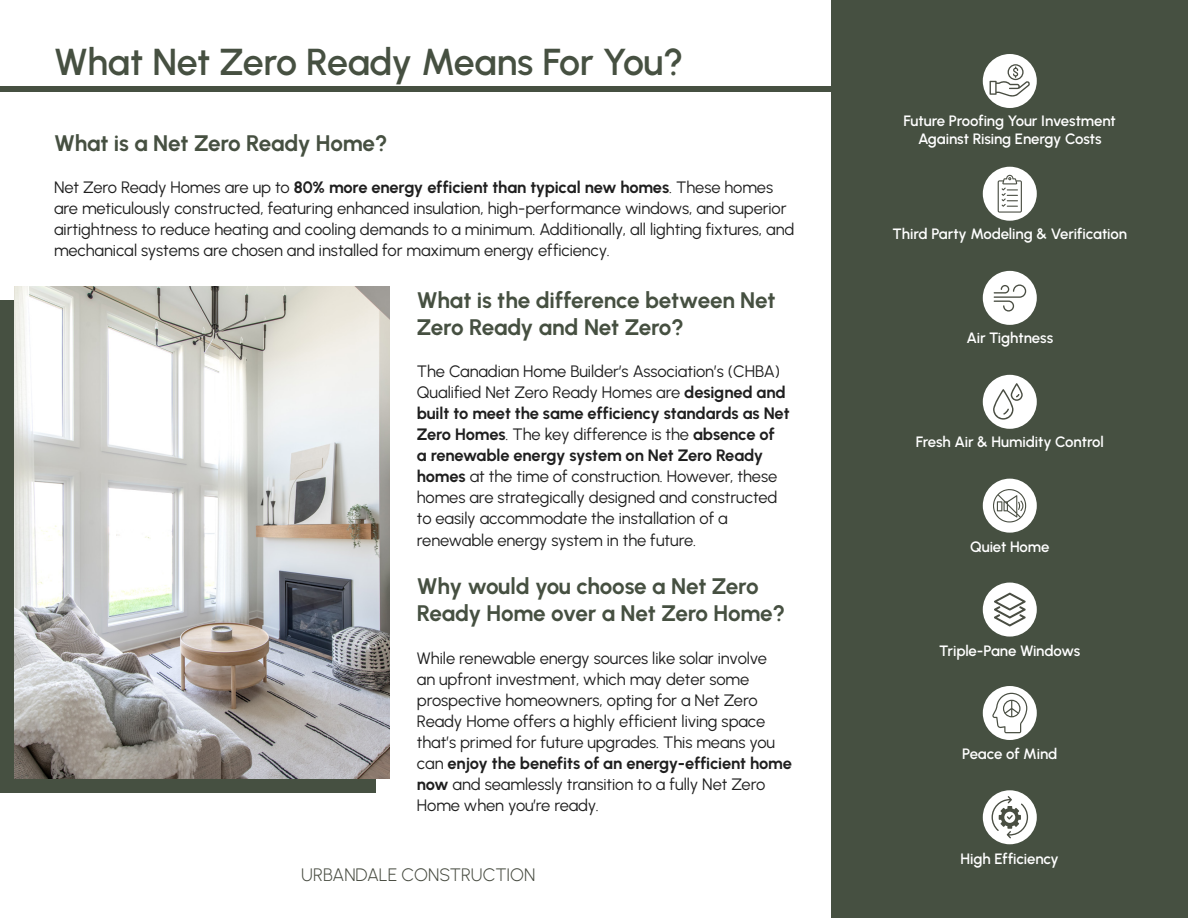
<style>
.page{position:relative;width:1188px;height:918px;background:#fff}
.page>*{position:absolute;margin:0;border:0;box-sizing:border-box;transform-origin:0 0}
.t1{font:600 37.5px "Urbanist";letter-spacing:-.01em;color:#465041}
.t2{font:700 22.5px/27px "Urbanist";letter-spacing:-.01em;color:#465041}
.t3{font:300 18px "Urbanist";color:#474b40}
.Paragraph_Style_1{font:16.5px/21px "Urbanist";letter-spacing:-.005em;color:#1f1f1f}
.t4{font:600 15px/18px "Urbanist";letter-spacing:-.01em;color:#fff;text-align:center}
.s1{font-weight:700}
</style>
<div class="page">
<div style="left:0;top:301px;width:375px;height:492px;background:#465041"></div>
<div style="left:832px;top:0;width:356px;height:918px;background:#465041"></div>
<div style="left:983px;top:54px;width:54px;height:54px;background:#fff;border-radius:50%"></div>
<svg style="left:990px;top:64px;width:40px;height:33px"></svg>
<div style="left:983px;top:167px;width:54px;height:54px;background:#fff;border-radius:50%"></div>
<svg style="left:998px;top:175px;width:24px;height:38px"></svg>
<div style="left:983px;top:271px;width:54px;height:54px;background:#fff;border-radius:50%"></div>
<svg style="left:994px;top:284px;width:32px;height:28px"></svg>
<div style="left:983px;top:375px;width:54px;height:54px;background:#fff;border-radius:50%"></div>
<svg style="left:993px;top:383px;width:30px;height:37px"></svg>
<div style="left:983px;top:479px;width:54px;height:54px;background:#fff;border-radius:50%"></div>
<svg style="left:993px;top:489px;width:33px;height:33px"></svg>
<div style="left:983px;top:583px;width:54px;height:54px;background:#fff;border-radius:50%"></div>
<svg style="left:994px;top:593px;width:32px;height:33px"></svg>
<div style="left:983px;top:686px;width:54px;height:54px;background:#fff;border-radius:50%"></div>
<svg style="left:992px;top:693px;width:35px;height:40px"></svg>
<div style="left:983px;top:790px;width:54px;height:54px;background:#fff;border-radius:50%"></div>
<svg style="left:992px;top:796px;width:36px;height:42px"></svg>
<div style="left:0;top:87px;width:832px;height:5px;background:#465041"></div>
<img style="left:14px;top:286px;width:376px;height:492px">
<p class="t1" style="left:54px;top:36px;width:631px">What Net Zero Ready Means For You?</p>
<p class="t2" style="left:54px;top:128px;width:335px">What is a Net Zero Ready Home?</p>
<p class="Paragraph_Style_1" style="left:54px;top:176px;width:742px">Net Zero Ready Homes are up to <span class="s1">80% more energy efficient than typical new homes</span>. These homes are meticulously constructed, featuring enhanced insulation, high-performance windows, and superior airtightness to reduce heating and cooling demands to a minimum. Additionally, all lighting fixtures, and mechanical systems are chosen and installed for maximum energy efficiency.</p>
<p class="t2" style="left:417px;top:285px;width:360px">What is the difference between Net<br>Zero Ready and Net Zero?</p>
<p class="Paragraph_Style_1" style="left:417px;top:360px;width:374px">The Canadian Home Builder’s Association’s (CHBA)<br>Qualified Net Zero Ready Homes are <span class="s1">designed and built to meet the same efficiency standards as Net Zero Homes</span>. The key difference is the <span class="s1">absence of<br>a renewable energy system on Net Zero Ready homes</span> at the time of construction. However, these homes are strategically designed and constructed to easily accommodate the installation of a renewable energy system in the future.</p>
<p class="t2" style="left:417px;top:572px;width:370px">Why would you choose a Net Zero<br>Ready Home over a Net Zero Home?</p>
<p class="Paragraph_Style_1" style="left:417px;top:647px;width:377px">While renewable energy sources like solar involve<br>an upfront investment, which may deter some prospective homeowners, opting for a Net Zero Ready Home offers a highly efficient living space that’s primed for future upgrades. This means you can <span class="s1">enjoy the benefits of an energy-efficient home now</span> and seamlessly transition to a fully Net Zero Home when you’re ready.</p>
<p class="t3" style="left:301px;top:863px;width:236px">URBANDALE CONSTRUCTION</p>
<p class="t4" style="left:904px;top:111px;width:214px">Future Proofing Your Investment<br>Against Rising Energy Costs</p>
<p class="t4" style="left:893px;top:225px;width:236px">Third Party Modeling &amp; Verification</p>
<p class="t4" style="left:966px;top:328px;width:88px">Air Tightness</p>
<p class="t4" style="left:916px;top:433px;width:189px">Fresh Air &amp; Humidity Control</p>
<p class="t4" style="left:970px;top:537px;width:81px">Quiet Home</p>
<p class="t4" style="left:939px;top:641px;width:142px">Triple-Pane Windows</p>
<p class="t4" style="left:962px;top:744px;width:97px">Peace of Mind</p>
<p class="t4" style="left:961px;top:849px;width:100px">High Efficiency</p>
</div>
